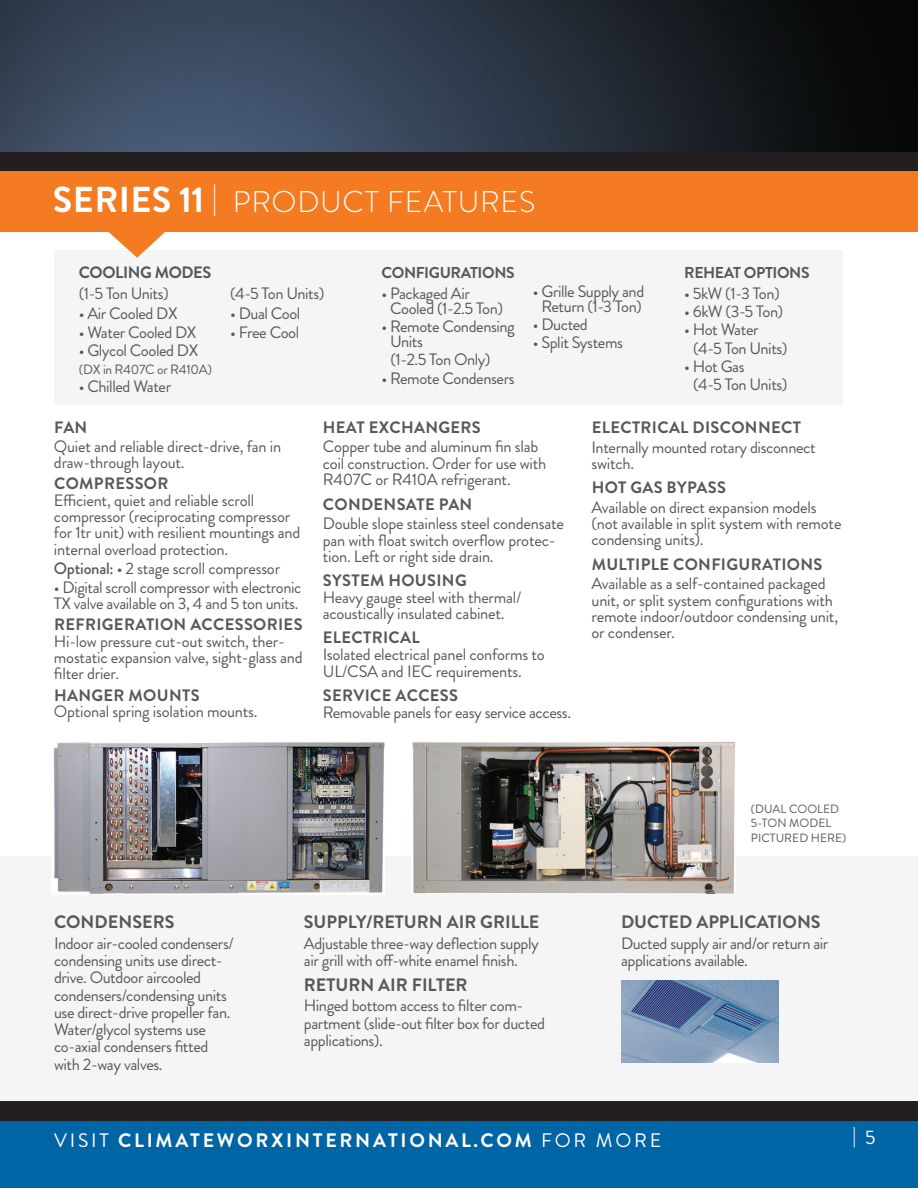
<style>
.page{position:relative;width:918px;height:1188px;background:#fff}
.page>*{position:absolute;margin:0;border:0;box-sizing:border-box;transform-origin:0 0}
.t1{font:300 30px "Brandon Grotesque";letter-spacing:.025em;color:#fff}
.t2{font:700 19.5px "Brandon Grotesque";letter-spacing:.14em;color:#fff}
.t3{font:19.5px "Brandon Grotesque";color:#fff}
.t4{font:700 18px "Brandon Grotesque";color:#57585a}
.t5{font:16.5px/16.2px "Brandon Grotesque";letter-spacing:-.02em;color:#57585a}
.Mode_Copy{font:700 16.5px "Brandon Grotesque";letter-spacing:.02em;color:#57585a}
.Mode_Copy-2{font:700 16.5px "Brandon Grotesque";letter-spacing:-.025em;color:#57585a}
.Body_Header{font:700 16.5px "Brandon Grotesque";color:#57585a}
.Mode_Copy-3{font:700 15.75px "Brandon Grotesque";letter-spacing:-.025em;color:#57585a}
.t6{font:13.5px "Brandon Grotesque";letter-spacing:-.02em;color:#57585a}
.t7{font:12px/14.4px "Brandon Grotesque";color:#57585a}
.s1{font-weight:700;font-size:36px}
.s2{font-weight:500}
.s3{font-weight:400}
</style>
<div class="page">
<div style="left:0;top:1112px;width:918px;height:76px;background:#0065a4"></div>
<div style="left:0;top:1101px;width:918px;height:19px;background:#231f20"></div>
<div style="left:0;top:856px;width:918px;height:245px;background:#f5f5f6"></div>
<div style="left:54px;top:251px;width:788px;height:154px;background:#f5f5f6"></div>
<img style="left:621px;top:980px;width:157px;height:83px">
<img style="left:0;top:0;width:918px;height:152px">
<div style="left:0;top:152px;width:918px;height:20px;background:#231f20"></div>
<div style="left:0;top:171px;width:918px;height:60px;background:#f47b21"></div>
<svg style="left:102px;top:231px;width:71px;height:27px"></svg>
<img style="left:53px;top:742px;width:331px;height:152px">
<img style="left:412px;top:741px;width:323px;height:152px">
<p class="t1" style="left:53px;top:181px;width:484px"><span class="s1">SERIES 11</span> | PRODUCT FEATURES</p>
<p class="Mode_Copy-2" style="left:79px;top:261px;width:134px">COOLING MODES</p>
<p class="t5" style="left:79px;top:285px;width:92px">(1-5 Ton Units)</p>
<p class="t5" style="left:79px;top:306px;width:100px">• Air Cooled DX</p>
<p class="t5" style="left:79px;top:324px;width:119px">• Water Cooled DX</p>
<p class="t5" style="left:79px;top:342px;width:121px">• Glycol Cooled DX</p>
<p class="t6" style="left:79px;top:360px;width:135px">(DX in R407C or R410A)</p>
<p class="t5" style="left:79px;top:379px;width:94px">• Chilled Water</p>
<p class="t5" style="left:230px;top:285px;width:96px">(4-5 Ton Units)</p>
<p class="t5" style="left:230px;top:306px;width:72px">• Dual Cool</p>
<p class="t5" style="left:230px;top:324px;width:71px">• Free Cool</p>
<p class="Mode_Copy-3" style="left:382px;top:262px;width:135px">CONFIGURATIONS</p>
<p class="t5" style="left:390px;top:286px;width:114px;line-height:15px;text-indent:-9px">• Packaged Air<br>Cooled (1-2.5 Ton)</p>
<p class="t5" style="left:390px;top:319px;width:126px;line-height:15px;text-indent:-9px">• Remote Condensing<br>Units</p>
<p class="t5" style="left:391px;top:352px;width:102px">(1-2.5 Ton Only)</p>
<p class="t5" style="left:382px;top:370px;width:135px">• Remote Condensers</p>
<p class="t5" style="left:533px;top:284px;width:113px;line-height:15px;text-align:center">• Grille Supply and<br>Return (1-3 Ton)</p>
<p class="t5" style="left:533px;top:316px;width:57px">• Ducted</p>
<p class="t5" style="left:533px;top:335px;width:92px">• Split Systems</p>
<p class="Mode_Copy-3" style="left:684px;top:262px;width:127px">REHEAT OPTIONS</p>
<p class="t5" style="left:684px;top:285px;width:97px">• 5kW (1-3 Ton)</p>
<p class="t5" style="left:684px;top:304px;width:100px">• 6kW (3-5 Ton)</p>
<p class="t5" style="left:684px;top:322px;width:76px">• Hot Water</p>
<p class="t5" style="left:693px;top:340px;width:96px">(4-5 Ton Units)</p>
<p class="t5" style="left:684px;top:358px;width:62px">• Hot Gas</p>
<p class="t5" style="left:693px;top:377px;width:96px">(4-5 Ton Units)</p>
<p class="Body_Header" style="left:54px;top:416px;width:35px">FAN</p>
<p class="t5" style="left:54px;top:438px;width:229px">Quiet and reliable direct-drive, fan in draw-through layout.</p>
<p class="Mode_Copy" style="left:54px;top:472px;width:116px">COMPRESSOR</p>
<p class="t5" style="left:54px;top:492px;width:248px">Efficient, quiet and reliable scroll compressor (reciprocating compressor for 1tr unit) with resilient mountings and internal overload protection.</p>
<p class="t5" style="left:54px;top:561px;width:228px"><span class="s2">Optional:</span> • 2 stage scroll compressor</p>
<p class="t5" style="left:54px;top:579px;width:249px">• Digital scroll compressor with electronic<br>TX valve available on 3, 4 and 5 ton units.</p>
<p class="Mode_Copy" style="left:54px;top:613px;width:250px">REFRIGERATION ACCESSORIES</p>
<p class="t5" style="left:54px;top:633px;width:250px">Hi-low pressure cut-out switch, ther&shy;mostatic expansion valve, sight-glass and filter drier.</p>
<p class="Mode_Copy" style="left:54px;top:683px;width:147px">HANGER MOUNTS</p>
<p class="t5" style="left:54px;top:704px;width:205px">Optional spring isolation mounts.</p>
<p class="Mode_Copy" style="left:323px;top:416px;width:159px">HEAT EXCHANGERS</p>
<p class="t5" style="left:323px;top:439px;width:225px">Copper tube and aluminum fin slab coil construction. Order for use with<br>R407C or R410A refrigerant.</p>
<p class="Mode_Copy" style="left:323px;top:493px;width:151px">CONDENSATE PAN</p>
<p class="t5" style="left:323px;top:516px;width:243px">Double slope stainless steel condensate pan with float switch overflow protec&shy;tion. Left or right side drain.</p>
<p class="Mode_Copy" style="left:323px;top:569px;width:145px">SYSTEM HOUSING</p>
<p class="t5" style="left:323px;top:589px;width:200px">Heavy gauge steel with thermal/ acoustically insulated cabinet.</p>
<p class="Mode_Copy" style="left:323px;top:626px;width:98px">ELECTRICAL</p>
<p class="t5" style="left:323px;top:647px;width:224px">Isolated electrical panel conforms to<br>UL/CSA and IEC requirements.</p>
<p class="Mode_Copy" style="left:323px;top:684px;width:137px">SERVICE ACCESS</p>
<p class="t5" style="left:323px;top:704px;width:250px">Removable panels for easy service access.</p>
<p class="Mode_Copy" style="left:592px;top:416px;width:211px">ELECTRICAL DISCONNECT</p>
<p class="t5" style="left:592px;top:439px;width:226px">Internally mounted rotary disconnect switch.</p>
<p class="Mode_Copy" style="left:592px;top:476px;width:136px">HOT GAS BYPASS</p>
<p class="t5" style="left:592px;top:499px;width:251px">Available on direct expansion models (not available in split system with remote condensing units).</p>
<p class="Mode_Copy" style="left:592px;top:552px;width:232px">MULTIPLE CONFIGURATIONS</p>
<p class="t5" style="left:592px;top:576px;width:248px">Available as a self-contained packaged unit, or split system configurations with remote indoor/outdoor condensing unit, or condenser.</p>
<p class="t4" style="left:54px;top:910px;width:122px">CONDENSERS</p>
<p class="t5" style="left:54px;top:935px;width:181px;line-height:17.2px">Indoor air-cooled condensers/ condensing units use direct&shy;drive. Outdoor aircooled condensers/condensing units use direct-drive propeller fan.<br>Water/glycol systems use co-axial condensers fitted with 2-way valves.</p>
<p class="t4" style="left:304px;top:910px;width:237px">SUPPLY/RETURN AIR GRILLE</p>
<p class="t5" style="left:304px;top:935px;width:237px;line-height:17.2px">Adjustable three-way deflection supply air grill with off-white enamel finish.</p>
<p class="t4" style="left:304px;top:972px;width:165px">RETURN AIR FILTER</p>
<p class="t5" style="left:304px;top:997px;width:243px;line-height:17.2px">Hinged bottom access to filter com&shy;partment (slide-out filter box for ducted applications).</p>
<p class="t7" style="left:751px;top:802px;width:97px">(DUAL COOLED<br>5-TON MODEL<br>PICTURED HERE)</p>
<p class="t4" style="left:621px;top:910px;width:201px">DUCTED APPLICATIONS</p>
<p class="t5" style="left:621px;top:935px;width:209px;line-height:17.2px">Ducted supply air and/or return air applications available.</p>
<p class="t2" style="left:54px;top:1127px;width:609px"><span class="s3">VISIT</span> CLIMATEWORXINTERNATIONAL.COM <span class="s3">FOR MORE</span></p>
<p class="t3" style="left:852px;top:1124px;width:25px">| 5</p>
</div>
